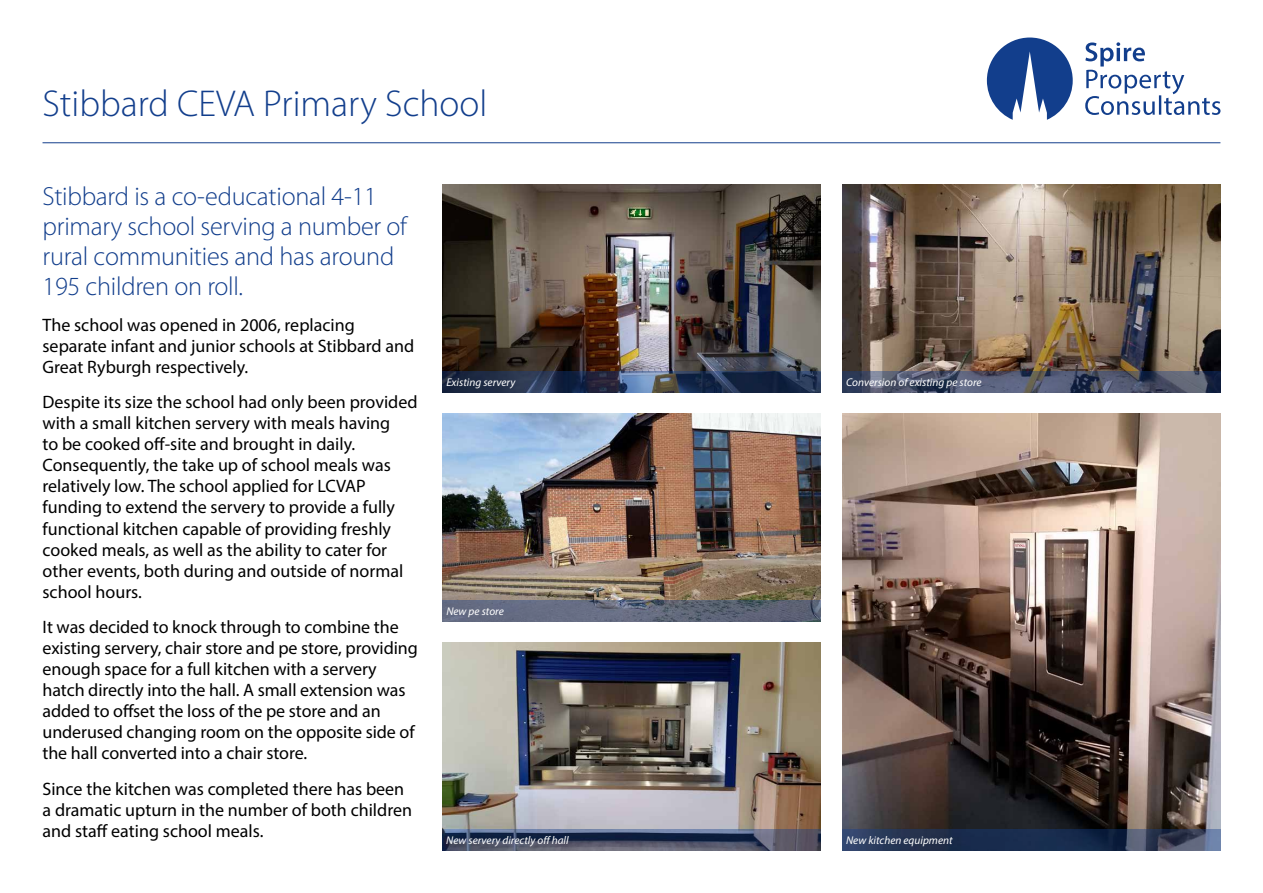
<style>
.page{position:relative;width:1263px;height:893px;background:#fff}
.page>*{position:absolute;margin:0;border:0;box-sizing:border-box;transform-origin:0 0}
.t1{font:300 37.5px "Myriad Pro";color:#123e8c}
.t2{font:300 26.25px/30px "Myriad Pro";letter-spacing:-.01em;color:#123e8c}
.t3{font:18px/21px "Myriad Pro";color:#000}
.t4{font:italic 11.25px "Myriad Pro";color:#fff}
</style>
<div class="page">
<svg style="left:987px;top:38px;width:86px;height:82px"></svg>
<svg style="left:1085px;top:42px;width:135px;height:73px"></svg>
<hr style="left:43px;top:142px;width:1177px;height:1px;background:#123e8c">
<img style="left:842px;top:185px;width:378px;height:186px">
<img style="left:442px;top:643px;width:379px;height:186px">
<img style="left:842px;top:414px;width:378px;height:415px">
<img style="left:442px;top:185px;width:379px;height:186px">
<img style="left:442px;top:414px;width:379px;height:186px">
<svg style="left:842px;top:371px;width:378px;height:22px;background:#4a5269"></svg>
<svg style="left:842px;top:829px;width:378px;height:21px;background:#283756"></svg>
<svg style="left:442px;top:371px;width:379px;height:22px;background:#293753"></svg>
<svg style="left:442px;top:600px;width:379px;height:21px;background:#5f677b"></svg>
<svg style="left:442px;top:829px;width:379px;height:21px;background:#454e67"></svg>
<h1 class="t1" style="left:43px;top:81px;width:446px">Stibbard CEVA Primary School</h1>
<h2 class="t2" style="left:43px;top:181px;width:366px">Stibbard is a co-educational 4-11 primary school serving a number of rural communities and has around<br>195 children on roll.</h2>
<p class="t3" style="left:43px;top:314px;width:373px">The school was opened in 2006, replacing separate infant and junior schools at Stibbard and<br>Great Ryburgh respectively.</p>
<p class="t3" style="left:43px;top:392px;width:377px">Despite its size the school had only been provided with a small kitchen servery with meals having<br>to be cooked off-site and brought in daily.<br>Consequently, the take up of school meals was relatively low. The school applied for LCVAP funding to extend the servery to provide a fully functional kitchen capable of providing freshly cooked meals, as well as the ability to cater for other events, both during and outside of normal school hours.</p>
<p class="t3" style="left:43px;top:617px;width:377px">It was decided to knock through to combine the existing servery, chair store and pe store, providing enough space for a full kitchen with a servery hatch directly into the hall. A small extension was added to offset the loss of the pe store and an underused changing room on the opposite side of the hall converted into a chair store.</p>
<p class="t3" style="left:43px;top:778px;width:371px">Since the kitchen was completed there has been a dramatic upturn in the number of both children and staff eating school meals.</p>
<p class="t4" style="left:446px;top:375px;width:71px">Existing servery</p>
<p class="t4" style="left:446px;top:604px;width:59px">New pe store</p>
<p class="t4" style="left:446px;top:833px;width:124px">New servery directly off hall</p>
<p class="t4" style="left:846px;top:375px;width:137px">Conversion of existing pe store</p>
<p class="t4" style="left:846px;top:833px;width:108px">New kitchen equipment</p>
</div>
